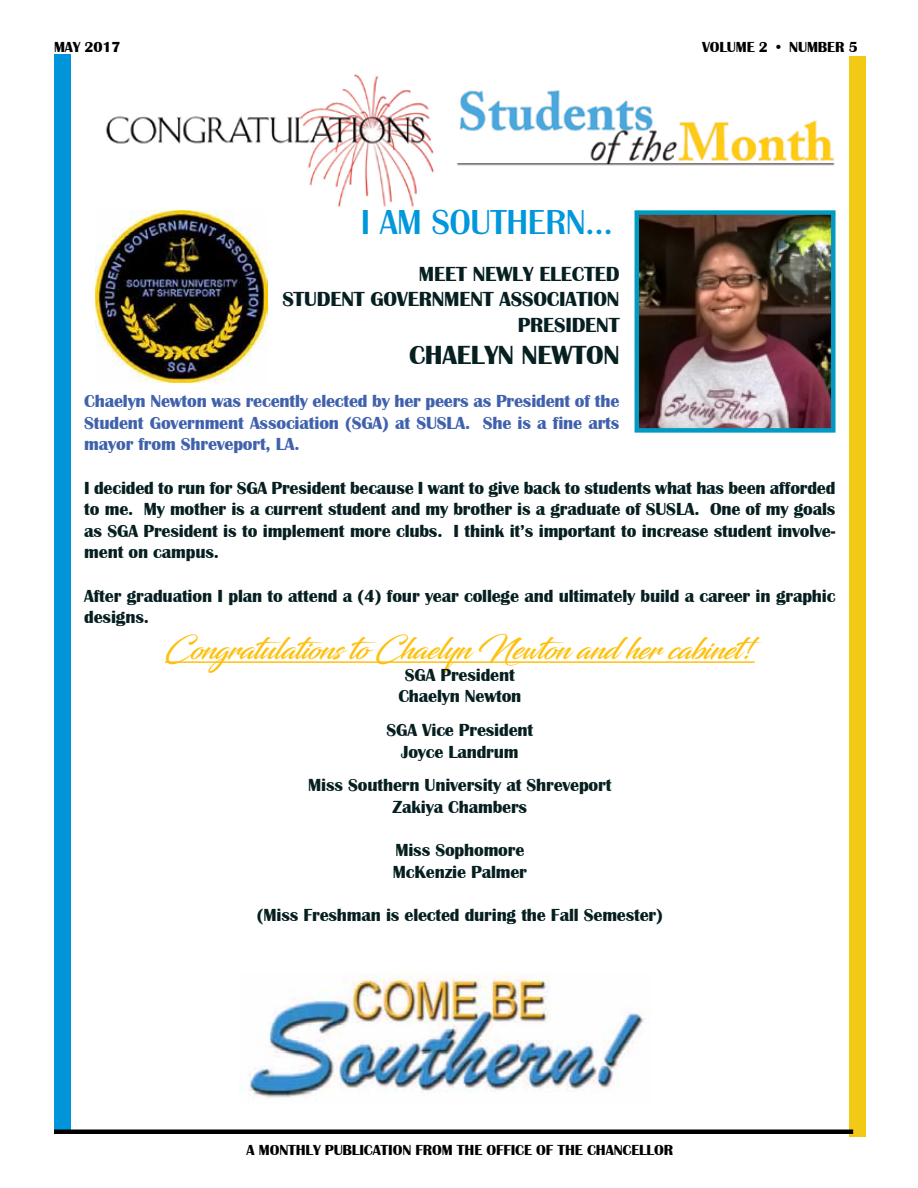
<style>
.page{position:relative;width:918px;height:1188px;background:#fff}
.page>*{position:absolute;margin:0;border:0;box-sizing:border-box;transform-origin:0 0}
.t1{font:36px "Britannic Medium DTC";color:#0097dc}
.t2{font:30px "Blacksword";letter-spacing:-.01em;color:#fec00f}
.t3{font:700 27px "Britannic";letter-spacing:-.01em;color:#061f20}
.t4{font:700 21px/25.2px "Britannic";letter-spacing:-.01em;color:#061f20;text-align:right}
.t5{font:700 18px/21.6px "Britannic";letter-spacing:-.01em;color:#061f20}
.t6{font:700 18px/21.6px "Britannic";letter-spacing:-.01em;color:#4061ad}
.t7{font:700 15px "Britannic";letter-spacing:-.01em;color:#000}
</style>
<div class="page">
<hr style="left:54px;top:1130px;width:799px;height:4px;background:#000">
<div style="left:54px;top:54px;width:16px;height:1080px;background:#0095da"></div>
<div style="left:850px;top:56px;width:16px;height:1080px;background:#f2ca16"></div>
<img style="left:105px;top:74px;width:730px;height:133px">
<hr style="left:165px;top:661px;width:590px;height:2px;background:#fec00f">
<img style="left:640px;top:215px;width:191px;height:213px">
<div style="left:635px;top:210px;width:201px;height:223px;border:4px solid #009ac3"></div>
<img style="left:239px;top:974px;width:411px;height:124px">
<img style="left:95px;top:210px;width:173px;height:173px">
<p class="t7" style="left:54px;top:39px;width:68px">MAY 2017</p>
<p class="t7" style="left:702px;top:39px;width:157px">VOLUME 2 • NUMBER 5</p>
<h1 class="t1" style="left:84px;top:198px;width:49px">I</h1>
<h1 class="t1" style="left:380px;top:198px;width:72px">AM SOUTH</h1>
<h1 class="t1" style="left:528px;top:198px;width:86px">ERN…</h1>
<p class="t4" style="left:282px;top:262px;width:339px">Meet Newly Elected<br>Student Government Association<br>President</p>
<h3 class="t3" style="left:409px;top:340px;width:212px">Chaelyn Newton</h3>
<p class="t6" style="left:84px;top:391px;width:537px">Chaelyn Newton was recently elected by her peers as President of the<br>Student Government Association (SGA) at SUSL</p>
<p class="t6" style="left:456px;top:412px;width:166px">A. She is a fine arts</p>
<p class="t6" style="left:84px;top:434px;width:217px">mayor from Shreveport, LA.</p>
<p class="t5" style="left:84px;top:477px;width:753px">I decided to run for SGA President because I want to give back to students what has been afforded to me. My mother is a current student and my brother is a graduate of SUSL</p>
<p class="t5" style="left:84px;top:499px;width:753px;text-align:justify;text-indent:601px">A. One of my goals as SGA President is to implement more clubs. I think it’s important to increase student involve&shy;ment on campus.</p>
<p class="t5" style="left:84px;top:585px;width:753px">After graduation I plan to attend a (4) four year college and ultimately build a career in graphic designs.</p>
<h2 class="t2" style="left:165px;top:631px;width:599px">Congratulations to Chaelyn Newton and her cabinet!</h2>
<p class="t5" style="left:398px;top:664px;width:125px;text-align:center">SGA President<br>Chaelyn Newton</p>
<p class="t5" style="left:386px;top:719px;width:148px;text-align:center">SGA Vice President<br>Joyce Landrum</p>
<p class="t5" style="left:308px;top:775px;width:305px;text-align:center">Miss Southern University at Shreveport<br>Zakiya Chambers</p>
<p class="t5" style="left:393px;top:839px;width:136px">Miss Sophomore<br>McKenzie Palmer</p>
<p class="t5" style="left:257px;top:904px;width:407px">(Miss Freshman is elected during the Fall Semester)</p>
<p class="t7" style="left:247px;top:1142px;width:428px">A monthly publication from the office of the chancellor</p>
</div>
